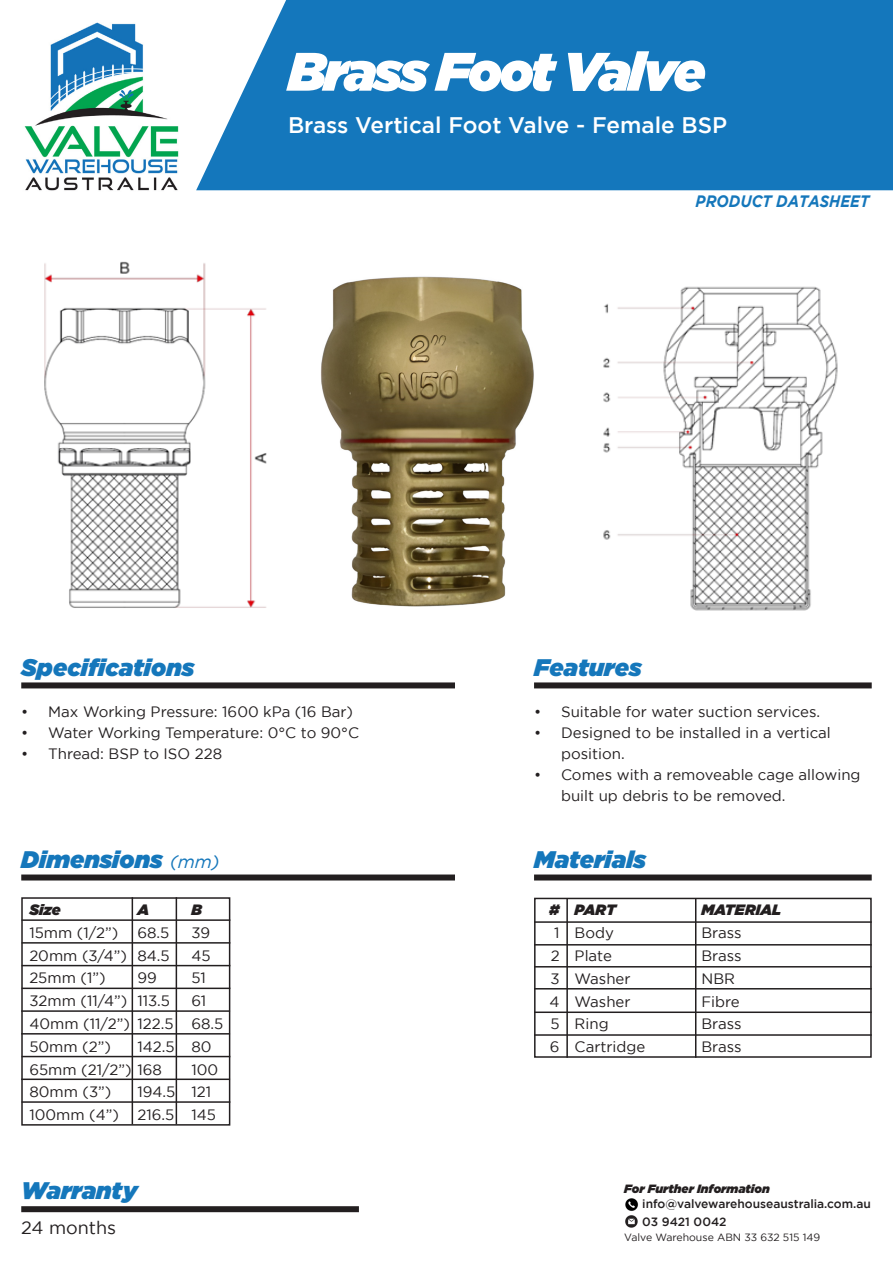
<style>
.page{position:relative;width:893px;height:1263px;background:#fff}
.page>*{position:absolute;margin:0;border:0;box-sizing:border-box;transform-origin:0 0}
.t1{font:italic 900 54px "Gotham";letter-spacing:-.05em;color:#fff}
.t2{font:italic 900 24px "Gotham";color:#1577bb}
.t3{font:500 22.5px "Gotham";color:#fff}
.t4{font:18px "Gotham";color:#231f20}
.t5{font:italic 700 16.5px "Gotham";color:#1577bb;scale:.9 1}
.t6{font:15px/21px "Gotham";color:#231f20}
.t7{font:italic 900 15px "Gotham";color:#231f20}
.t8{font:500 12px/18px "Gotham";color:#231f20}
.t9{font:italic 900 12px "Gotham";color:#231f20}
.t10{font:10.5px "Gotham";color:#231f20}
.s1{font-weight:400;font-size:18px}
</style>
<div class="page">
<img style="left:24px;top:22px;width:190px;height:169px">
<div style="left:196px;top:0;width:697px;height:190px;background:#1477bc"></div>
<div style="left:21px;top:1206px;width:338px;height:6px;background:#231f20"></div>
<img style="left:625px;top:1215px;width:13px;height:13px">
<img style="left:625px;top:1198px;width:13px;height:13px">
<div style="left:21px;top:682px;width:434px;height:6px;background:#231f20"></div>
<div style="left:21px;top:874px;width:434px;height:6px;background:#231f20"></div>
<div style="left:534px;top:682px;width:338px;height:6px;background:#231f20"></div>
<div style="left:534px;top:874px;width:338px;height:6px;background:#231f20"></div>
<div style="left:534px;top:898px;width:338px;height:160px;border:2px solid #231f20"></div>
<hr style="left:534px;top:921px;width:338px;height:2px;background:#231f20">
<hr style="left:534px;top:944px;width:338px;height:1px;background:#231f20">
<hr style="left:534px;top:966px;width:338px;height:1px;background:#231f20">
<hr style="left:534px;top:988px;width:338px;height:1px;background:#231f20">
<hr style="left:534px;top:1011px;width:338px;height:2px;background:#231f20">
<hr style="left:534px;top:1034px;width:338px;height:2px;background:#231f20">
<hr style="left:566px;top:898px;width:2px;height:160px;background:#231f20">
<hr style="left:695px;top:898px;width:1px;height:160px;background:#231f20">
<img style="left:321px;top:276px;width:213px;height:331px">
<img style="left:44px;top:261px;width:223px;height:347px">
<img style="left:603px;top:286px;width:235px;height:325px">
<div style="left:21px;top:897px;width:209px;height:228px;border:2px solid #231f20"></div>
<hr style="left:132px;top:897px;width:1px;height:227px;background:#231f20">
<hr style="left:176px;top:897px;width:1px;height:227px;background:#231f20">
<hr style="left:22px;top:919px;width:208px;height:2px;background:#231f20">
<hr style="left:22px;top:942px;width:208px;height:2px;background:#231f20">
<hr style="left:22px;top:965px;width:208px;height:1px;background:#231f20">
<hr style="left:22px;top:987px;width:208px;height:2px;background:#231f20">
<hr style="left:21px;top:1010px;width:209px;height:2px;background:#231f20">
<hr style="left:21px;top:1033px;width:209px;height:1px;background:#231f20">
<hr style="left:22px;top:1056px;width:208px;height:1px;background:#231f20">
<hr style="left:21px;top:1078px;width:209px;height:2px;background:#231f20">
<hr style="left:22px;top:1101px;width:208px;height:2px;background:#231f20">
<p class="t1" style="left:288px;top:40px;width:419px">Brass Foot Valve</p>
<p class="t3" style="left:288px;top:112px;width:441px">Brass Vertical Foot Valve - Female BSP</p>
<p class="t5" style="left:696px;top:191px;width:194px">PRODUCT DATASHEET</p>
<p class="t2" style="left:21px;top:653px;width:175px">Specifications</p>
<p class="t2" style="left:534px;top:653px;width:109px">Features</p>
<p class="t6" style="left:21px;top:701px;width:333px">• Max Working Pressure: 1600 kPa (16 Bar)</p>
<p class="t6" style="left:21px;top:722px;width:339px">• Water Working Temperature: 0°C to 90°C</p>
<p class="t6" style="left:21px;top:743px;width:202px">• Thread: BSP to ISO 228</p>
<p class="t6" style="left:534px;top:701px;width:288px">• Suitable for water suction services.</p>
<p class="t6" style="left:561px;top:722px;width:271px;text-indent:-27px">• Designed to be installed in a vertical position.</p>
<p class="t6" style="left:561px;top:764px;width:301px;text-indent:-27px">• Comes with a removeable cage allowing built up debris to be removed.</p>
<p class="t2" style="left:21px;top:846px;width:200px">Dimensions <span class="s1">(mm)</span></p>
<p class="t2" style="left:534px;top:846px;width:114px">Materials</p>
<p class="t7" style="left:29px;top:901px;width:33px">Size</p>
<p class="t7" style="left:137px;top:901px;width:13px">A</p>
<p class="t7" style="left:191px;top:901px;width:12px">B</p>
<p class="t6" style="left:29px;top:922px;width:90px">15mm (1/2”)</p>
<p class="t6" style="left:137px;top:922px;width:34px">68.5</p>
<p class="t6" style="left:191px;top:922px;width:20px">39</p>
<p class="t6" style="left:29px;top:944px;width:142px">20mm (3/4”) 84.5</p>
<p class="t6" style="left:191px;top:944px;width:21px">45</p>
<p class="t6" style="left:29px;top:967px;width:78px">25mm (1”)</p>
<p class="t6" style="left:137px;top:967px;width:21px">99</p>
<p class="t6" style="left:191px;top:967px;width:16px">51</p>
<p class="t6" style="left:29px;top:990px;width:142px">32mm (11/4”) 113.5</p>
<p class="t6" style="left:191px;top:990px;width:16px">61</p>
<p class="t6" style="left:29px;top:1013px;width:196px">40mm (11/2”) 122.5 68.5</p>
<p class="t6" style="left:29px;top:1036px;width:83px">50mm (2”)</p>
<p class="t6" style="left:137px;top:1036px;width:76px">142.5 80</p>
<p class="t6" style="left:29px;top:1058px;width:134px">65mm (21/2”) 168</p>
<p class="t6" style="left:191px;top:1058px;width:28px">100</p>
<p class="t6" style="left:29px;top:1081px;width:84px">80mm (3”)</p>
<p class="t6" style="left:137px;top:1081px;width:75px">194.5 121</p>
<p class="t6" style="left:29px;top:1104px;width:188px">100mm (4”) 216.5 145</p>
<p class="t7" style="left:549px;top:901px;width:12px">#</p>
<p class="t6" style="left:554px;top:922px;width:7px">1</p>
<p class="t6" style="left:551px;top:945px;width:10px">2</p>
<p class="t6" style="left:550px;top:968px;width:11px">3</p>
<p class="t6" style="left:550px;top:990px;width:12px">4</p>
<p class="t6" style="left:550px;top:1013px;width:11px">5</p>
<p class="t6" style="left:550px;top:1036px;width:11px">6</p>
<p class="t7" style="left:575px;top:901px;width:43px">PART</p>
<p class="t6" style="left:575px;top:922px;width:41px">Body</p>
<p class="t6" style="left:575px;top:945px;width:39px">Plate</p>
<p class="t6" style="left:575px;top:968px;width:57px">Washer</p>
<p class="t6" style="left:575px;top:990px;width:57px">Washer</p>
<p class="t6" style="left:575px;top:1013px;width:35px">Ring</p>
<p class="t6" style="left:575px;top:1036px;width:72px">Cartridge</p>
<p class="t7" style="left:701px;top:901px;width:81px">MATERIAL</p>
<p class="t6" style="left:701px;top:922px;width:42px">Brass</p>
<p class="t6" style="left:701px;top:945px;width:42px">Brass</p>
<p class="t6" style="left:701px;top:968px;width:35px">NBR</p>
<p class="t6" style="left:701px;top:990px;width:40px">Fibre</p>
<p class="t6" style="left:701px;top:1013px;width:42px">Brass</p>
<p class="t6" style="left:701px;top:1036px;width:42px">Brass</p>
<h2 class="t2" style="left:21px;top:1177px;width:118px">Warranty</h2>
<p class="t9" style="left:624px;top:1182px;width:147px">For Further Information</p>
<p class="t8" style="left:642px;top:1194px;width:230px">info@valvewarehouseaustralia.com.au<br>03 9421 0042</p>
<p class="t10" style="left:624px;top:1231px;width:197px">Valve Warehouse ABN 33 632 515 149</p>
<p class="t4" style="left:21px;top:1217px;width:96px">24 months</p>
</div>
